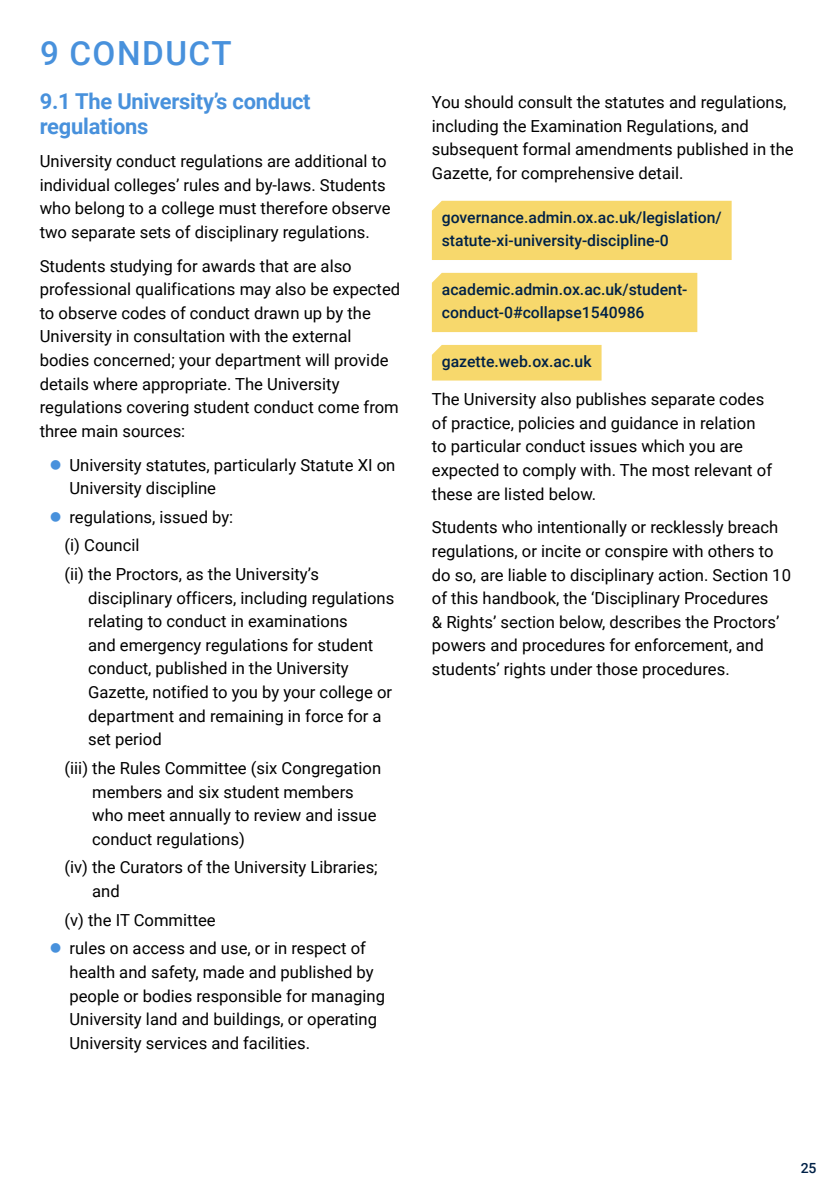
<style>
.page{position:relative;width:834px;height:1191px;background:#fff}
.page>*{position:absolute;margin:0;border:0;box-sizing:border-box;transform-origin:0 0}
.t1{font:500 33.25px "Roboto";letter-spacing:.045em;color:#4891dc}
.HEADER_2{font:700 21.88px/24.5px "Roboto";letter-spacing:-.01em;color:#4891dc}
.Body{font:16.62px/23.6px "Roboto";color:#000}
.options{font:16.62px/23.6px "Roboto";color:#000}
.Website{font:500 15.75px/23.6px "Roboto";color:#002147}
.t2{font:500 14px "Roboto";color:#002147}
</style>
<div class="page">
<div style="left:432px;top:201px;width:299px;height:59px;background:#f7d86c"></div>
<div style="left:432px;top:273px;width:265px;height:59px;background:#f7d86c"></div>
<div style="left:432px;top:345px;width:169px;height:35px;background:#f7d86c"></div>
<h1 class="t1" style="left:40px;top:30px;width:193px">9 CONDUCT</h1>
<h2 class="HEADER_2" style="left:40px;top:88px;width:272px">9.1 The University’s conduct regulations</h2>
<p class="Body" style="left:40px;top:149px;width:352px">University conduct regulations are additional to individual colleges’ rules and by-laws. Students who belong to a college must therefore observe two separate sets of disciplinary regulations.</p>
<p class="Body" style="left:40px;top:253px;width:362px">Students studying for awards that are also professional qualifications may also be expected to observe codes of conduct drawn up by the University in consultation with the external bodies concerned; your department will provide details where appropriate. The University regulations covering student conduct come from three main sources:</p>
<p class="Body" style="left:69px;top:452px;width:327px">University statutes, particularly Statute XI on<br>University discipline</p>
<p class="Body" style="left:69px;top:504px;width:165px">regulations, issued by:</p>
<p class="options" style="left:64px;top:533px;width:77px">(i) Council</p>
<p class="options" style="left:88px;top:561px;width:307px;text-indent:-24px">(ii) the Proctors, as the University’s disciplinary officers, including regulations relating to conduct in examinations<br>and emergency regulations for student conduct, published in the University Gazette, notified to you by your college or department and remaining in force for a set period</p>
<p class="options" style="left:92px;top:755px;width:290px;text-indent:-28px">(iii) the Rules Committee (six Congregation members and six student members who meet annually to review and issue conduct regulations)</p>
<p class="options" style="left:92px;top:855px;width:287px;text-indent:-28px">(iv) the Curators of the University Libraries; and</p>
<p class="options" style="left:64px;top:907px;width:153px">(v) the IT Committee</p>
<p class="Body" style="left:69px;top:936px;width:317px">rules on access and use, or in respect of health and safety, made and published by people or bodies responsible for managing University land and buildings, or operating University services and facilities.</p>
<p class="Body" style="left:432px;top:90px;width:363px">You should consult the statutes and regulations, including the Examination Regulations, and subsequent formal amendments published in the Gazette, for comprehensive detail.</p>
<p class="Website" style="left:441px;top:204px;width:281px">governance.admin.ox.ac.uk/legislation/ statute-xi-university-discipline-0</p>
<p class="Website" style="left:441px;top:276px;width:247px">academic.admin.ox.ac.uk/student&shy;conduct-0#collapse1540986</p>
<p class="Website" style="left:441px;top:349px;width:151px">gazette.web.ox.ac.uk</p>
<p class="Body" style="left:432px;top:387px;width:342px">The University also publishes separate codes of practice, policies and guidance in relation to particular conduct issues which you are expected to comply with. The most relevant of these are listed below.</p>
<p class="Body" style="left:432px;top:515px;width:360px">Students who intentionally or recklessly breach regulations, or incite or conspire with others to do so, are liable to disciplinary action. Section 10 of this handbook, the ‘Disciplinary Procedures<br>&amp; Rights’ section below, describes the Proctors’ powers and procedures for enforcement, and students’ rights under those procedures.</p>
<p class="t2" style="left:800px;top:1158px;width:17px">25</p>
</div>
